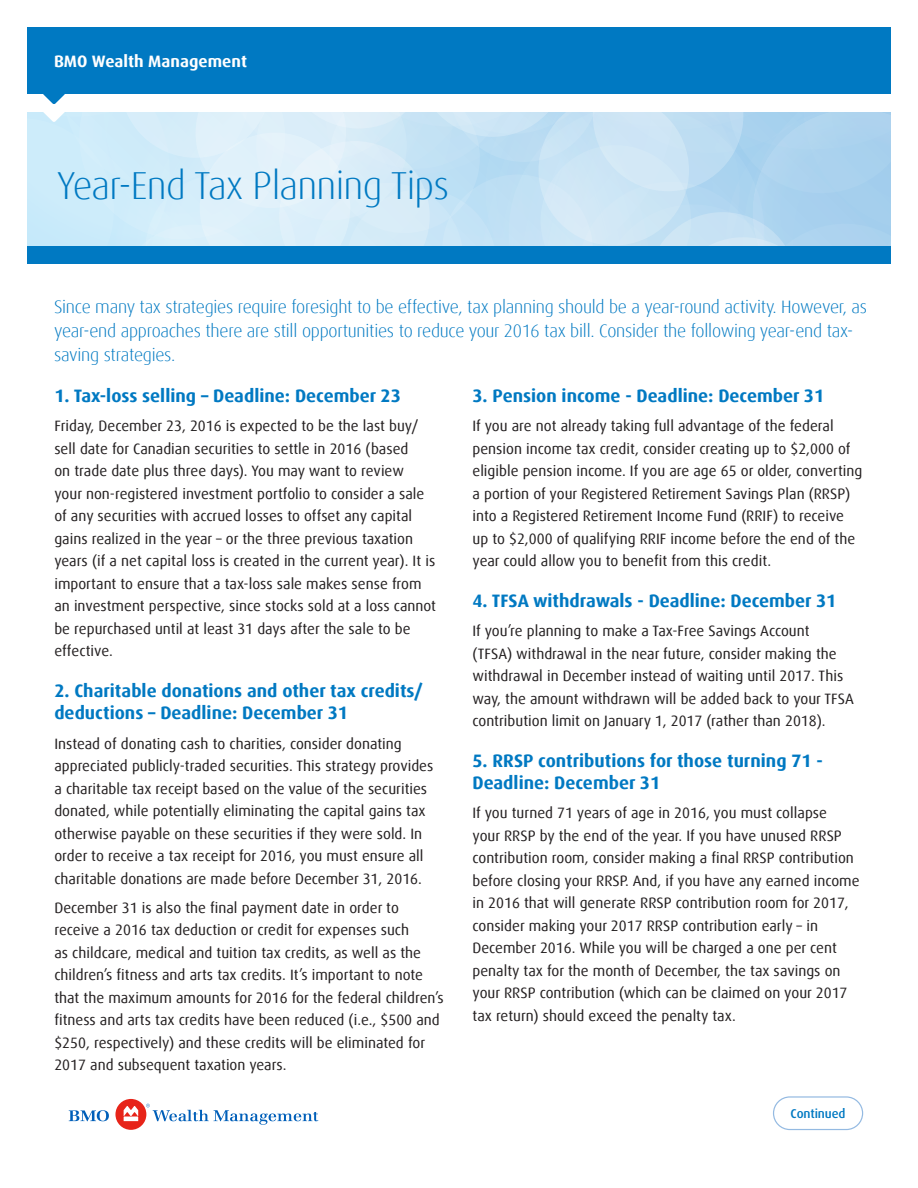
<style>
.page{position:relative;width:918px;height:1188px;background:#fff}
.page>*{position:absolute;margin:0;border:0;box-sizing:border-box;transform-origin:0 0}
.Cover_Title_Smaller{font:300 39px "Dax Offc Pro";letter-spacing:-.02em;color:#0079c2}
.Intro_Copy_Blue{font:300 18px/24px "Dax Offc Pro";letter-spacing:-.015em;color:#0079c2}
.Paragraph_Headline{font:700 18px/22.5px "Dax Offc Pro";color:#0079c2}
.Body_Copy{font:700 18px "Dax Offc Pro";color:#0079c2}
.Line_of_Business{font:700 16.5px "Dax Offc Pro";color:#fff}
.Body_Copy-2{font:15px/22.5px "Dax Offc Pro";color:#231f20}
.t1{font:500 12.75px "Dax OT";letter-spacing:-.01em;color:#0079c2}
</style>
<div class="page">
<div style="left:27px;top:246px;width:864px;height:18px;background:#0079c2"></div>
<svg style="left:69px;top:1110px;width:40px;height:11px"></svg>
<div style="left:115px;top:1099px;width:31px;height:31px;background:#e72419;border-radius:50%"></div>
<svg style="left:146px;top:1104px;width:172px;height:21px"></svg>
<svg style="left:124px;top:1106px;width:14px;height:15px"></svg>
<svg style="left:773px;top:1096px;width:90px;height:34px"></svg>
<div style="left:27px;top:27px;width:864px;height:67px;background:#0079c2"></div>
<svg style="left:27px;top:94px;width:864px;height:152px"></svg>
<p class="Line_of_Business" style="left:54px;top:51px;width:195px">BMO Wealth Management</p>
<p class="Cover_Title_Smaller" style="left:57px;top:161px;width:394px">Year-End Tax Planning Tips</p>
<p class="Intro_Copy_Blue" style="left:54px;top:295px;width:815px">Since many tax strategies require foresight to be effective, tax planning should be a year-round activity. However, as year-end approaches there are still opportunities to reduce your 2016 tax bill. Consider the following year-end tax&shy;saving strategies.</p>
<p class="Paragraph_Headline" style="left:54px;top:385px;width:348px">1. Tax-loss selling – Deadline: December 23</p>
<p class="Body_Copy-2" style="left:54px;top:415px;width:383px">Friday, December 23, 2016 is expected to be the last buy/ sell date for Canadian securities to settle in 2016 (based<br>on trade date plus three days). You may want to review<br>your non-registered investment portfolio to consider a sale of any securities with accrued losses to offset any capital gains realized in the year – or the three previous taxation years (if a net capital loss is created in the current year). It is important to ensure that a tax-loss sale makes sense from an investment perspective, since stocks sold at a loss cannot be repurchased until at least 31 days after the sale to be effective.</p>
<p class="Paragraph_Headline" style="left:54px;top:679px;width:370px">2. Charitable donations and other tax credits/ deductions – Deadline: December 31</p>
<p class="Body_Copy-2" style="left:54px;top:732px;width:381px">Instead of donating cash to charities, consider donating appreciated publicly-traded securities. This strategy provides a charitable tax receipt based on the value of the securities donated, while potentially eliminating the capital gains tax otherwise payable on these securities if they were sold. In order to receive a tax receipt for 2016, you must ensure all charitable donations are made before December 31, 2016.</p>
<p class="Body_Copy-2" style="left:54px;top:896px;width:391px">December 31 is also the final payment date in order to receive a 2016 tax deduction or credit for expenses such<br>as childcare, medical and tuition tax credits, as well as the children’s fitness and arts tax credits. It’s important to note that the maximum amounts for 2016 for the federal children’s fitness and arts tax credits have been reduced (i.e., $500 and $250, respectively) and these credits will be eliminated for 2017 and subsequent taxation years.</p>
<p class="Body_Copy" style="left:472px;top:384px;width:353px">3. Pension income - Deadline: December 31</p>
<p class="Body_Copy-2" style="left:472px;top:415px;width:391px">If you are not already taking full advantage of the federal pension income tax credit, consider creating up to $2,000 of eligible pension income. If you are age 65 or older, converting a portion of your Registered Retirement Savings Plan (RRSP) into a Registered Retirement Income Fund (RRIF) to receive up to $2,000 of qualifying RRIF income before the end of the year could allow you to benefit from this credit.</p>
<p class="Paragraph_Headline" style="left:472px;top:589px;width:365px">4. TFSA withdrawals - Deadline: December 31</p>
<p class="Body_Copy-2" style="left:472px;top:620px;width:383px">If you’re planning to make a Tax-Free Savings Account<br>(TFSA) withdrawal in the near future, consider making the withdrawal in December instead of waiting until 2017. This way, the amount withdrawn will be added back to your TFSA contribution limit on January 1, 2017 (rather than 2018).</p>
<p class="Paragraph_Headline" style="left:472px;top:749px;width:352px">5. RRSP contributions for those turning 71 -<br>Deadline: December 31</p>
<p class="Body_Copy-2" style="left:472px;top:802px;width:389px">If you turned 71 years of age in 2016, you must collapse<br>your RRSP by the end of the year. If you have unused RRSP contribution room, consider making a final RRSP contribution before closing your RRSP. And, if you have any earned income in 2016 that will generate RRSP contribution room for 2017, consider making your 2017 RRSP contribution early – in December 2016. While you will be charged a one per cent penalty tax for the month of December, the tax savings on your RRSP contribution (which can be claimed on your 2017 tax return) should exceed the penalty tax.</p>
<p class="t1" style="left:791px;top:1105px;width:56px">Continued</p>
</div>
